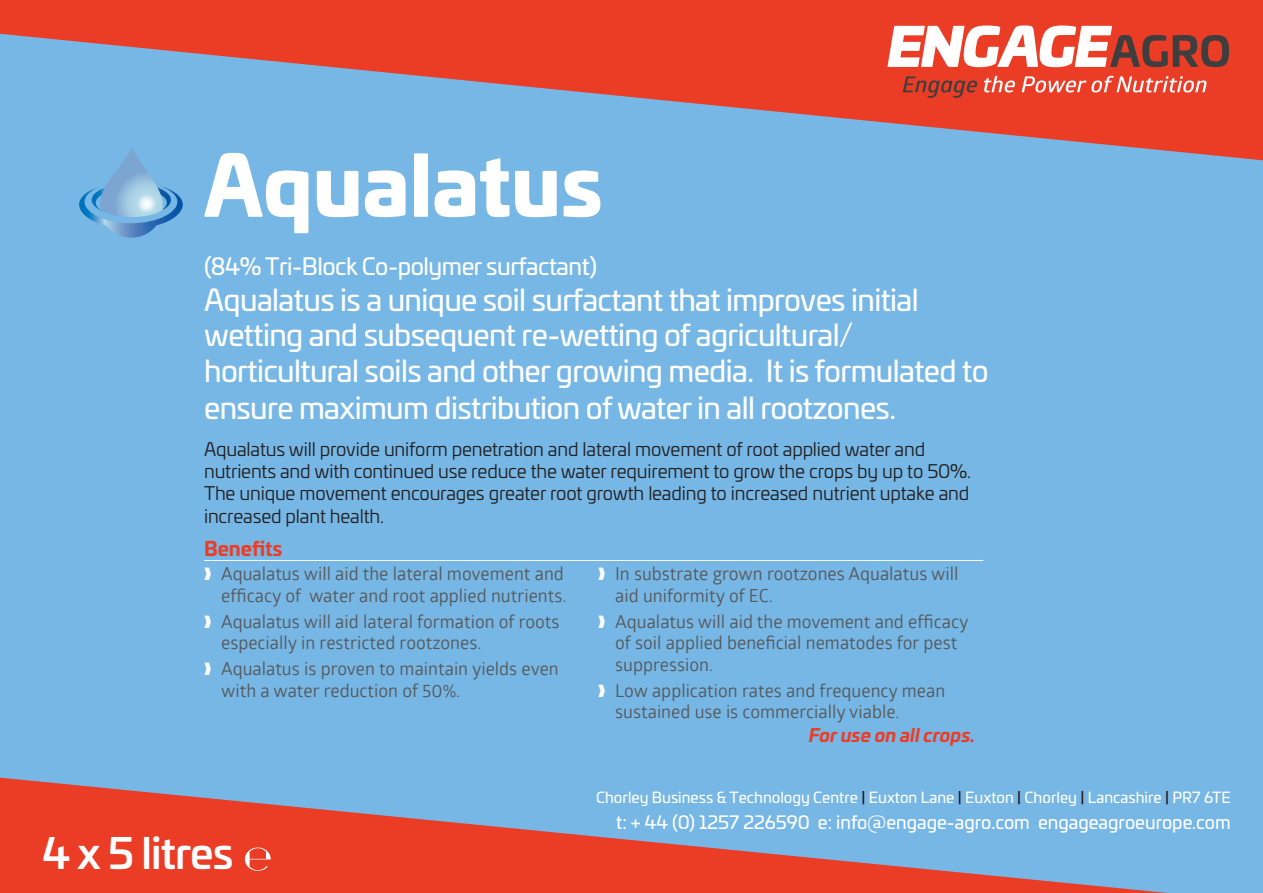
<style>
.page{position:relative;width:1263px;height:893px;background:#76b7e5}
.page>*{position:absolute;margin:0;border:0;box-sizing:border-box;transform-origin:0 0}
.t1{font:900 81px "Univia Pro";color:#fff}
.t2{font:500 41.85px "Univia Pro";letter-spacing:-.02em;color:#fff}
.t3{font:29.7px/36px "Univia Pro";letter-spacing:-.02em;color:#fff}
.t4{font:23.4px "Univia Pro";letter-spacing:-.02em;color:#fff}
.t5{font:700 19.5px "Univia Pro";color:#eb3d26}
.t6{font:18.6px/22.2px "Univia Pro";letter-spacing:-.01em;color:#231f20}
.t7{font:18px/21.6px "Glober";color:#57585a}
.t8{font:18px "Univia Pro";color:#fff}
.t9{font:italic 700 18px "Univia Pro";color:#eb3d26}
.t10{font:15px "Univia Pro";color:#fff}
.s1{color:#fff}
.s2{color:#2e0e0d}
</style>
<div class="page">
<svg style="left:79px;top:160px;width:104px;height:78px"></svg>
<svg style="left:0;top:0;width:1263px;height:160px;fill:#eb3d26"></svg>
<svg style="left:887px;top:26px;width:342px;height:41px;background:#db8f85"></svg>
<svg style="left:903px;top:76px;width:74px;height:22px;background:#bb3d2c"></svg>
<svg style="left:984px;top:76px;width:31px;height:17px"></svg>
<svg style="left:1022px;top:76px;width:185px;height:17px;background:#f07464"></svg>
<svg style="left:0;top:778px;width:1167px;height:115px"></svg>
<svg style="left:245px;top:847px;width:26px;height:24px"></svg>
<hr style="left:204px;top:560px;width:779px;height:1px;background:#fff">
<h1 class="t1" style="left:204px;top:119px;width:400px">Aqualatus</h1>
<p class="t4" style="left:204px;top:249px;width:394px">(84% Tri-Block Co-polymer surfactant)</p>
<h3 class="t3" style="left:204px;top:280px;width:786px">Aqualatus is a unique soil surfactant that improves initial wetting and subsequent re-wetting of agricultural/ horticultural soils and other growing media. It is formulated to ensure maximum distribution of water in all rootzones.</h3>
<p class="t6" style="left:204px;top:437px;width:768px">Aqualatus will provide uniform penetration and lateral movement of root applied water and nutrients and with continued use reduce the water requirement to grow the crops by up to 50%.<br>The unique movement encourages greater root growth leading to increased nutrient uptake and increased plant health.</p>
<p class="t5" style="left:204px;top:533px;width:80px">Benefits</p>
<p class="t7" style="left:204px;top:562px;width:364px;text-align:right"><span class="s1">❱</span> Aqualatus will aid the lateral movement and efficacy of water and root applied nutrients.</p>
<p class="t7" style="left:221px;top:610px;width:340px;text-indent:-17px"><span class="s1">❱</span> Aqualatus will aid lateral formation of roots especially in restricted rootzones.</p>
<p class="t7" style="left:221px;top:657px;width:339px;text-indent:-17px"><span class="s1">❱</span> Aqualatus is proven to maintain yields even with a water reduction of 50%.</p>
<p class="t7" style="left:615px;top:562px;width:345px;text-indent:-17px"><span class="s1">❱</span> In substrate grown rootzones Aqualatus will aid uniformity of EC.</p>
<p class="t7" style="left:615px;top:610px;width:355px;text-indent:-17px"><span class="s1">❱</span> Aqualatus will aid the movement and efficacy of soil applied beneficial nematodes for pest suppression.</p>
<p class="t7" style="left:615px;top:679px;width:331px;text-indent:-17px"><span class="s1">❱</span> Low application rates and frequency mean sustained use is commercially viable.</p>
<p class="t9" style="left:809px;top:721px;width:168px">For use on all crops.</p>
<h2 class="t2" style="left:43px;top:821px;width:193px">4 x 5 litres</h2>
<p class="t10" style="left:596px;top:786px;width:636px">Chorley Business &amp; Technology Centre <span class="s2">|</span> Euxton Lane <span class="s2">|</span> Euxton <span class="s2">|</span> Chorley <span class="s2">|</span> Lancashire <span class="s2">|</span> PR7 6TE</p>
<p class="t8" style="left:616px;top:809px;width:616px">t: + 44 (0) 1257 226590 e: info@engage-agro.com engageagroeurope.com</p>
</div>
